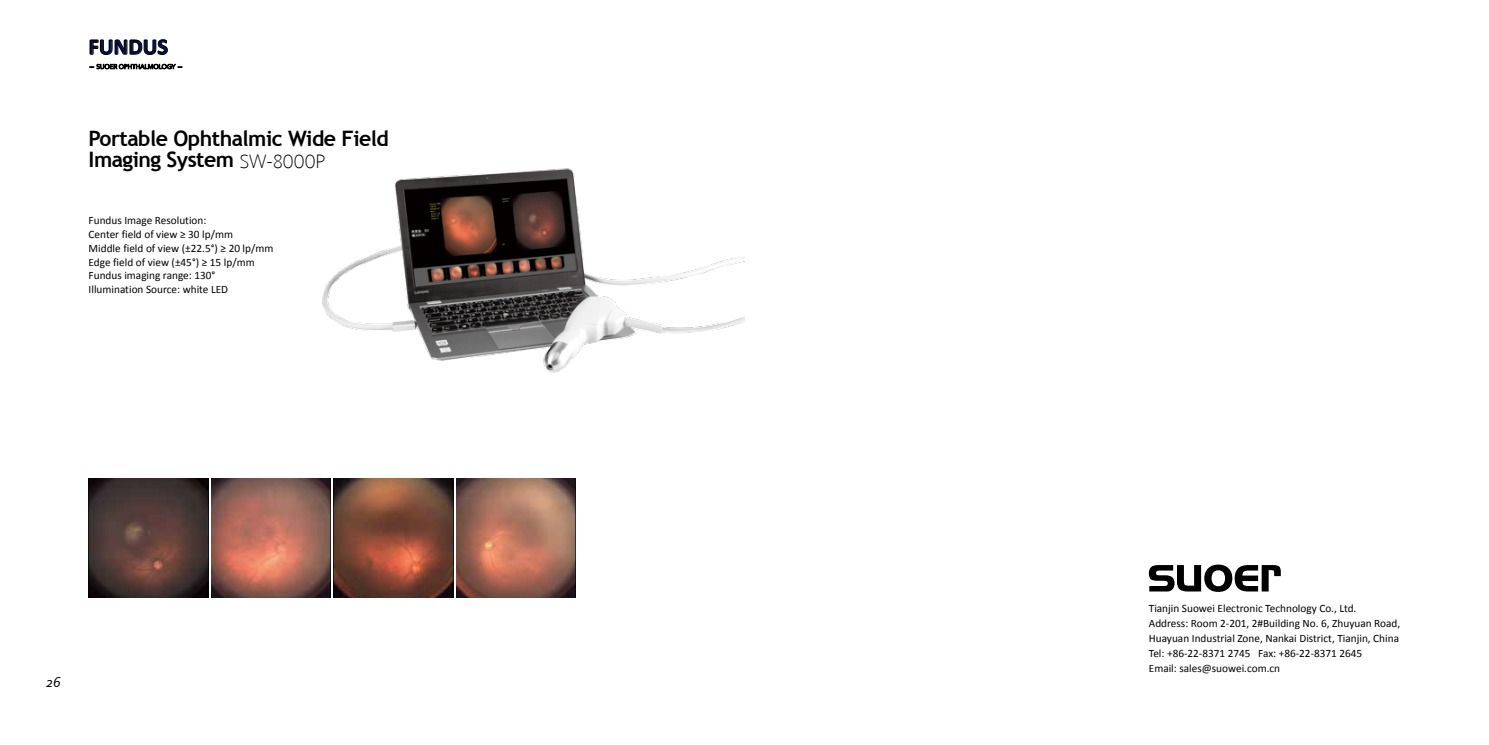
<style>
.page{position:relative;width:1489px;height:745px;background:#fff}
.page>*{position:absolute;margin:0;border:0;box-sizing:border-box;transform-origin:0 0}
.t1{font:700 22.5px "Calibri";color:#001052}
.t2{font:700 21.25px/21.2px "Trebuchet MS";letter-spacing:-.025em;color:#000}
.t3{font:italic 15px "Corbel";color:#000}
.t4{font:11.25px/13.8px "Calibri";color:#000}
.s1{font-family:"Seravek";font-weight:200;font-size:20px}
</style>
<div class="page">
<svg style="left:90px;top:39px;width:78px;height:16px"></svg>
<svg style="left:89px;top:63px;width:93px;height:7px"></svg>
<svg style="left:1148px;top:564px;width:132px;height:27px"></svg>
<img style="left:322px;top:168px;width:422px;height:205px">
<img style="left:333px;top:478px;width:120px;height:118px">
<img style="left:456px;top:478px;width:119px;height:118px">
<img style="left:89px;top:478px;width:119px;height:118px">
<img style="left:211px;top:478px;width:119px;height:118px">
<h1 class="t1" style="left:89px;top:32px;width:81px">FUNDUS</h1>
<h2 class="t2" style="left:89px;top:128px;width:302px">Portable Ophthalmic Wide Field<br>Imaging System <span class="s1">SW-8000P</span></h2>
<p class="t4" style="left:89px;top:214px;width:186px">Fundus Image Resolution:<br>Center field of view ≥ 30 lp/mm<br>Middle field of view (±22.5°) ≥ 20 lp/mm<br>Edge field of view (±45°) ≥ 15 lp/mm<br>Fundus imaging range: 130°<br>Illumination Source: white LED</p>
<h3 class="t3" style="left:46px;top:672px;width:17px">26</h3>
<p class="t4" style="left:1148px;top:600px;width:253px;line-height:15px">Tianjin Suowei Electronic Technology Co., Ltd.<br>Address: Room 2-201, 2#Building No. 6, Zhuyuan Road, Huayuan Industrial Zone, Nankai District, Tianjin, China Tel: +86-22-8371 2745 Fax: +86-22-8371 2645<br>Email: sales@suowei.com.cn</p>
</div>
